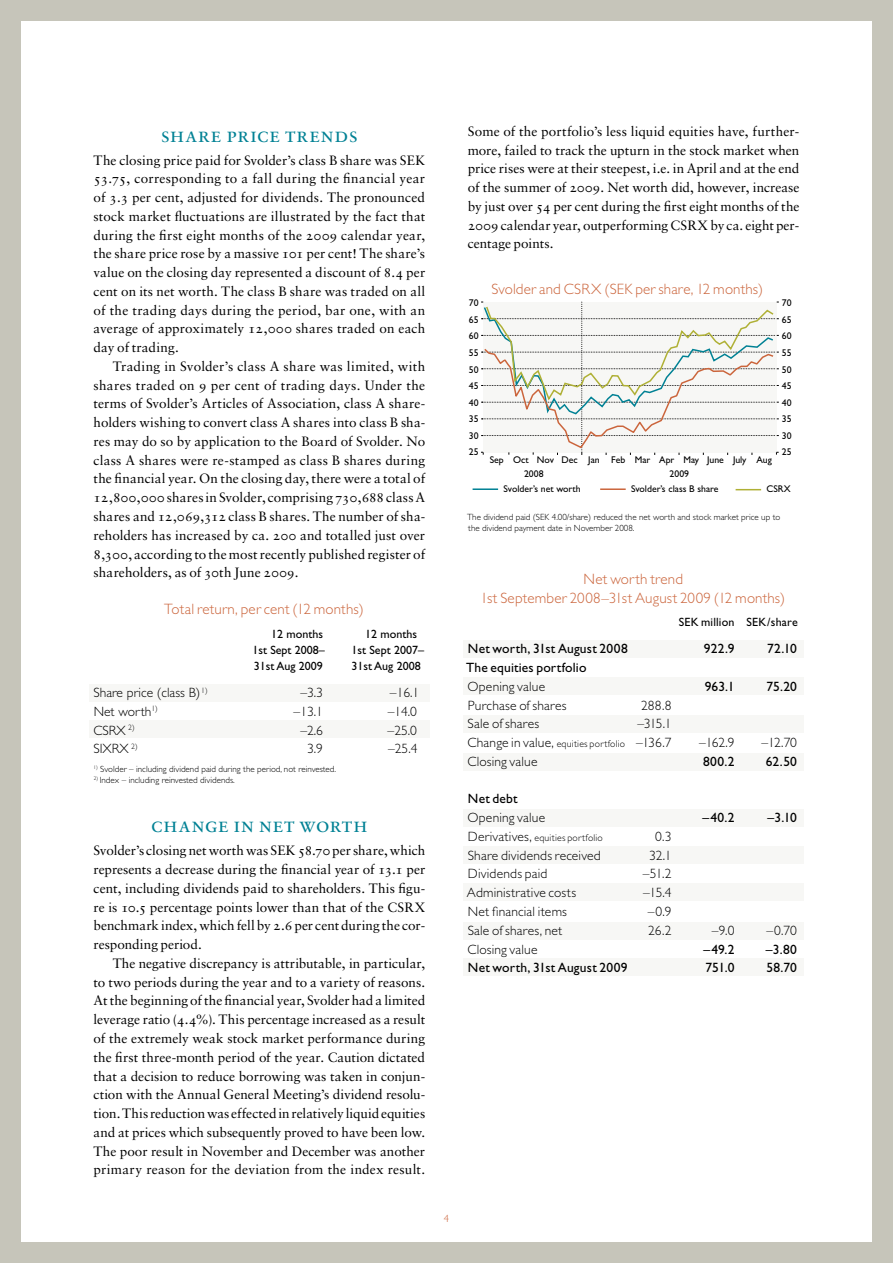
<style>
.page{position:relative;width:893px;height:1263px;background:#c6c5ba}
.page>*{position:absolute;margin:0;border:0;box-sizing:border-box;transform-origin:0 0}
.t1{font:21px "Sabon Roman SC";letter-spacing:.04em;color:#008194}
.t2{font:300 15px/18.8px "Gill Sans";letter-spacing:.01em;color:#cb653c;text-align:center}
.t3{font:13.5px/18.8px "Sabon Roman Os F";letter-spacing:.01em;color:#000;text-align:justify}
.t4{font:300 13.5px/18.8px "Gill Sans";letter-spacing:.015em;color:#000;text-align:right}
.t5{font:13.5px "Gill Sans";letter-spacing:.015em;color:#000}
.t6{font:12px "Gill Sans";color:#000}
.t7{font:300 10.5px "Gill Sans";color:#cb653c}
.t8{font:9.75px/16.6px "Gill Sans";color:#000}
.t9{font:300 9.75px "Gill Sans";letter-spacing:.025em;color:#000}
.t10{font:300 9px/11.2px "Gill Sans";color:#000}
.s1{font-size:9.75px}
.s2{font-size:13.5px}
</style>
<div class="page">
<div style="left:21px;top:21px;width:851px;height:1221px;background:#fff"></div>
<hr style="left:473px;top:488px;width:25px;height:2px;background:#008194">
<hr style="left:600px;top:488px;width:26px;height:2px;background:#cb653c">
<svg style="left:736px;top:489px;width:25px;height:1px"></svg>
<svg style="left:481px;top:302px;width:298px;height:153px"></svg>
<div style="left:463px;top:715px;width:341px;height:17px;background:#f7f7f5"></div>
<div style="left:463px;top:753px;width:341px;height:17px;background:#f7f7f5"></div>
<div style="left:463px;top:810px;width:341px;height:17px;background:#f7f7f5"></div>
<div style="left:463px;top:846px;width:341px;height:18px;background:#f7f7f5"></div>
<div style="left:463px;top:884px;width:341px;height:17px;background:#f7f7f5"></div>
<div style="left:463px;top:958px;width:341px;height:18px;background:#f7f7f5"></div>
<div style="left:463px;top:922px;width:341px;height:17px;background:#f7f7f5"></div>
<div style="left:90px;top:720px;width:340px;height:18px;background:#f7f7f5"></div>
<div style="left:463px;top:678px;width:341px;height:17px;background:#f7f7f5"></div>
<div style="left:90px;top:684px;width:340px;height:17px;background:#f7f7f5"></div>
<div style="left:463px;top:640px;width:341px;height:18px;background:#f7f7f5"></div>
<h1 class="t1" style="left:161px;top:122px;width:199px">share price trends</h1>
<p class="t3" style="left:94px;top:150px;width:333px">The closing price paid for Svolder’s class B share was SEK 53.75, corresponding to a fall during the financial year of 3.3 per cent, adjusted for dividends. The pronounced stock market fluctuations are illustrated by the fact that during the first eight months of the 2009 calendar year, the share price rose by a massive 101 per cent! The share’s value on the closing day represented a discount of 8.4 per cent on its net worth. The class B share was traded on all of the trading days during the period, bar one, with an average of approximately 12,000 shares traded on each day of trading.</p>
<p class="t3" style="left:94px;top:357px;width:333px;text-indent:19px">Trading in Svolder’s class A share was limited, with shares traded on 9 per cent of trading days. Under the terms of Svolder’s Articles of Association, class A share&shy;holders wishing to convert class A shares into class B sha&shy;res may do so by application to the Board of Svolder. No class A shares were re-stamped as class B shares during the financial year. On the closing day, there were a total of 12,800,000 shares in Svolder, comprising 730,688 class A shares and 12,069,312 class B shares. The number of sha&shy;reholders has increased by ca. 200 and totalled just over 8,300, according to the most recently published register of shareholders, as of 30th June 2009.</p>
<p class="t2" style="left:164px;top:600px;width:201px">Total return, per cent (12 months)</p>
<p class="t6" style="left:271px;top:627px;width:53px">12 months</p>
<p class="t6" style="left:365px;top:627px;width:53px">12 months</p>
<p class="t6" style="left:252px;top:643px;width:74px">1st Sept 2008–</p>
<p class="t6" style="left:351px;top:643px;width:74px">1st Sept 2007–</p>
<p class="t6" style="left:254px;top:659px;width:71px">31st Aug 2009</p>
<p class="t6" style="left:351px;top:659px;width:71px">31st Aug 2008</p>
<p class="t4" style="left:93px;top:683px;width:116px">Share price (class B)<sup>1)</sup></p>
<p class="t4" style="left:300px;top:683px;width:24px">–3.3</p>
<p class="t4" style="left:390px;top:683px;width:31px">–16.1</p>
<p class="t4" style="left:94px;top:702px;width:66px">Net worth<sup>1)</sup></p>
<p class="t4" style="left:294px;top:702px;width:31px">–13.1</p>
<p class="t4" style="left:388px;top:702px;width:31px">–14.0</p>
<p class="t4" style="left:93px;top:721px;width:43px">CSRX <sup>2)</sup></p>
<p class="t4" style="left:300px;top:721px;width:24px">–2.6</p>
<p class="t4" style="left:388px;top:721px;width:31px">–25.0</p>
<p class="t4" style="left:93px;top:739px;width:46px">SIXRX <sup>2)</sup></p>
<p class="t4" style="left:307px;top:739px;width:17px">3.9</p>
<p class="t4" style="left:388px;top:739px;width:31px">–25.4</p>
<p class="t10" style="left:93px;top:763px;width:244px"><sup>1)</sup> Svolder – including dividend paid during the period, not reinvested.</p>
<p class="t10" style="left:94px;top:775px;width:142px"><sup>2)</sup> Index – including reinvested dividends.</p>
<h1 class="t1" style="left:151px;top:813px;width:218px">change in net worth</h1>
<p class="t3" style="left:94px;top:841px;width:333px">Svolder’s closing net worth was SEK 58.70 per share, which represents a decrease during the financial year of 13.1 per cent, including dividends paid to shareholders. This figu&shy;re is 10.5 percentage points lower than that of the CSRX benchmark index, which fell by 2.6 per cent during the cor&shy;responding period.</p>
<p class="t3" style="left:94px;top:954px;width:333px;text-indent:19px">The negative discrepancy is attributable, in particular, to two periods during the year and to a variety of reasons.<br>At the beginning of the financial year, Svolder had a limited leverage ratio (4.4%). This percentage increased as a result of the extremely weak stock market performance during the first three-month period of the year. Caution dictated that a decision to reduce borrowing was taken in conjun&shy;ction with the Annual General Meeting’s dividend resolu&shy;tion. This reduction was effected in relatively liquid equities and at prices which subsequently proved to have been low.<br>The poor result in November and December was another primary reason for the deviation from the index result.</p>
<p class="t3" style="left:468px;top:122px;width:333px">Some of the portfolio’s less liquid equities have, further&shy;more, failed to track the upturn in the stock market when price rises were at their steepest, i.e. in April and at the end of the summer of 2009. Net worth did, however, increase by just over 54 per cent during the first eight months of the 2009 calendar year, outperforming CSRX by ca. eight per&shy;centage points.</p>
<p class="t2" style="left:491px;top:279px;width:273px">Svolder and CSRX (SEK per share, 12 months)</p>
<p class="t8" style="left:469px;top:294px;width:11px">70</p>
<p class="t8" style="left:782px;top:294px;width:11px">70</p>
<p class="t8" style="left:469px;top:311px;width:11px">65</p>
<p class="t8" style="left:782px;top:311px;width:11px">65</p>
<p class="t8" style="left:469px;top:328px;width:11px">60</p>
<p class="t8" style="left:782px;top:328px;width:11px">60</p>
<p class="t8" style="left:469px;top:344px;width:11px">55<br>50</p>
<p class="t8" style="left:782px;top:344px;width:11px">55<br>50</p>
<p class="t8" style="left:469px;top:377px;width:11px;text-align:justify">45<br>40<br>35<br>30<br>25</p>
<p class="t8" style="left:490px;top:452px;width:137px">Sep Oct Nov Dec Jan Feb</p>
<p class="t8" style="left:659px;top:452px;width:17px">Apr</p>
<p class="t8" style="left:635px;top:452px;width:17px">Mar</p>
<p class="t8" style="left:683px;top:452px;width:90px">May June July Aug</p>
<p class="t8" style="left:782px;top:377px;width:11px;text-align:justify">45<br>40<br>35<br>30<br>25</p>
<p class="t8" style="left:524px;top:465px;width:21px">2008</p>
<p class="t8" style="left:670px;top:465px;width:21px">2009</p>
<p class="t8" style="left:503px;top:480px;width:79px">Svolder’s net worth</p>
<p class="t8" style="left:631px;top:480px;width:89px">Svolder’s class B share</p>
<p class="t8" style="left:766px;top:481px;width:26px">CSRX</p>
<p class="t10" style="left:467px;top:511px;width:315px">The dividend paid (SEK 4.00/share) reduced the net worth and stock market price up to the dividend payment date in November 2008.</p>
<p class="t2" style="left:480px;top:570px;width:306px">Net worth trend<br>1st September 2008–31st August 2009 (12 months)</p>
<p class="t6" style="left:679px;top:615px;width:121px">SEK million SEK/share</p>
<p class="t5" style="left:468px;top:641px;width:161px">Net worth, 31st August 2008</p>
<p class="t5" style="left:704px;top:641px;width:32px">922.9</p>
<p class="t5" style="left:767px;top:641px;width:32px">72.10</p>
<p class="t5" style="left:466px;top:660px;width:122px">The equities portfolio</p>
<p class="t4" style="left:467px;top:677px;width:79px">Opening value</p>
<p class="t5" style="left:705px;top:679px;width:31px">963.1</p>
<p class="t5" style="left:766px;top:679px;width:32px">75.20</p>
<p class="t4" style="left:468px;top:696px;width:100px">Purchase of shares</p>
<p class="t4" style="left:641px;top:696px;width:32px">288.8</p>
<p class="t4" style="left:468px;top:714px;width:73px">Sale of shares</p>
<p class="t4" style="left:467px;top:714px;width:206px">–315.1<br>Change in value, <span class="s1">equities portfolio</span> –136.7</p>
<p class="t4" style="left:699px;top:733px;width:37px">–162.9</p>
<p class="t4" style="left:762px;top:733px;width:37px">–12.70</p>
<p class="t4" style="left:467px;top:752px;width:72px">Closing value</p>
<p class="t5" style="left:703px;top:754px;width:33px">800.2</p>
<p class="t5" style="left:766px;top:754px;width:33px">62.50</p>
<p class="t5" style="left:468px;top:791px;width:51px">Net debt</p>
<p class="t4" style="left:467px;top:808px;width:79px">Opening value</p>
<p class="t5" style="left:703px;top:810px;width:33px">–40.2</p>
<p class="t5" style="left:767px;top:810px;width:31px">–3.10</p>
<p class="t9" style="left:468px;top:832px;width:136px"><span class="s2">Derivatives,</span> equities portfolio</p>
<p class="t4" style="left:655px;top:827px;width:18px">0.3</p>
<p class="t4" style="left:468px;top:846px;width:135px">Share dividends received</p>
<p class="t4" style="left:649px;top:846px;width:24px">32.1</p>
<p class="t4" style="left:468px;top:864px;width:81px">Dividends paid</p>
<p class="t4" style="left:643px;top:864px;width:30px">–51.2</p>
<p class="t4" style="left:467px;top:883px;width:111px">Administrative costs</p>
<p class="t4" style="left:643px;top:883px;width:30px">–15.4</p>
<p class="t4" style="left:468px;top:902px;width:101px">Net financial items</p>
<p class="t4" style="left:648px;top:902px;width:25px">–0.9</p>
<p class="t4" style="left:468px;top:921px;width:96px">Sale of shares, net</p>
<p class="t4" style="left:648px;top:921px;width:25px">26.2</p>
<p class="t4" style="left:712px;top:921px;width:24px">–9.0</p>
<p class="t4" style="left:766px;top:921px;width:32px">–0.70</p>
<p class="t4" style="left:467px;top:939px;width:72px">Closing value</p>
<p class="t5" style="left:704px;top:941px;width:32px">–49.2</p>
<p class="t5" style="left:766px;top:941px;width:33px">–3.80</p>
<p class="t5" style="left:468px;top:960px;width:161px">Net worth, 31st August 2009</p>
<p class="t5" style="left:705px;top:960px;width:31px">751.0</p>
<p class="t5" style="left:766px;top:960px;width:32px">58.70</p>
<p class="t7" style="left:444px;top:1213px;width:7px">4</p>
</div>
